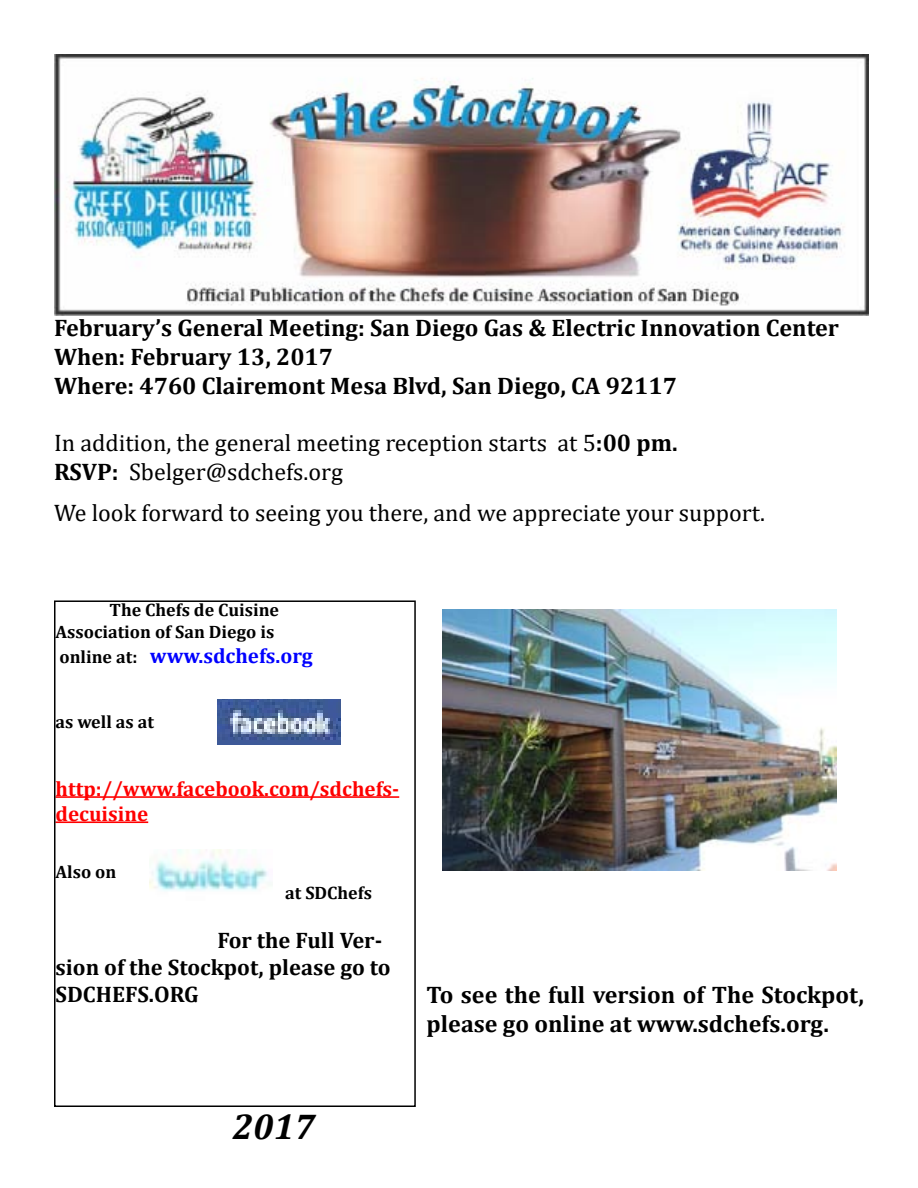
<style>
.page{position:relative;width:918px;height:1188px;background:#fff}
.page>*{position:absolute;margin:0;border:0;box-sizing:border-box;transform-origin:0 0}
.t1{font:italic 700 36px "Cambria";color:#000}
.t2{font:700 24px/28.8px "Cambria";color:#000}
.t3{font:24px/28.8px "Cambria";color:#000}
.t4{font:700 22.5px/27px "Cambria";color:#000}
.t5{font:700 21px/25.2px "Cambria";color:#f00}
.t6{font:700 21px "Cambria";color:#00f}
.t7{font:700 18px/21.6px "Cambria";color:#000;text-align:right}
.s1{font-weight:700}
.s2{font-size:18px;color:#000}
</style>
<div class="page">
<img style="left:54px;top:54px;width:815px;height:261px">
<hr style="left:56px;top:796px;width:343px;height:2px;background:#f00">
<hr style="left:56px;top:821px;width:92px;height:2px;background:#f00">
<img style="left:150px;top:850px;width:118px;height:41px">
<div style="left:54px;top:600px;width:362px;height:507px;border:2px solid #000"></div>
<img style="left:218px;top:700px;width:122px;height:44px">
<img style="left:442px;top:609px;width:395px;height:262px">
<p class="t2" style="left:54px;top:313px;width:787px">February’s General Meeting: San Diego Gas &amp; Electric Innovation Center<br>When: February 13, 2017<br>Where: 4760 Clairemont Mesa Blvd, San Diego, CA 92117</p>
<p class="t3" style="left:54px;top:429px;width:625px">In addition, the general meeting reception starts at 5<span class="s1">:00 pm.<br>RSVP:</span> Sbelger@sdchefs.org</p>
<p class="t3" style="left:54px;top:498px;width:713px">We look forward to seeing you there, and we appreciate your support.</p>
<p class="t7" style="left:56px;top:598px;width:225px">The Chefs de Cuisine<br>Association of San Diego is</p>
<p class="t6" style="left:59px;top:641px;width:255px"><span class="s2">online at:</span> www.sdchefs.org</p>
<p class="t7" style="left:55px;top:710px;width:100px">as well as at</p>
<p class="t5" style="left:56px;top:776px;width:345px">http://www.facebook.com/sdchefs&shy;decuisine</p>
<p class="t7" style="left:56px;top:860px;width:62px">Also on</p>
<p class="t7" style="left:285px;top:882px;width:88px">at SDChefs</p>
<p class="t4" style="left:56px;top:926px;width:337px;text-indent:162px">For the Full Ver&shy;sion of the Stockpot, please go to<br>SDCHEFS.ORG</p>
<h1 class="t1" style="left:233px;top:1102px;width:84px">2017</h1>
<p class="t2" style="left:427px;top:980px;width:439px">To see the full version of The Stockpot, please go online at www.sdchefs.org.</p>
</div>
